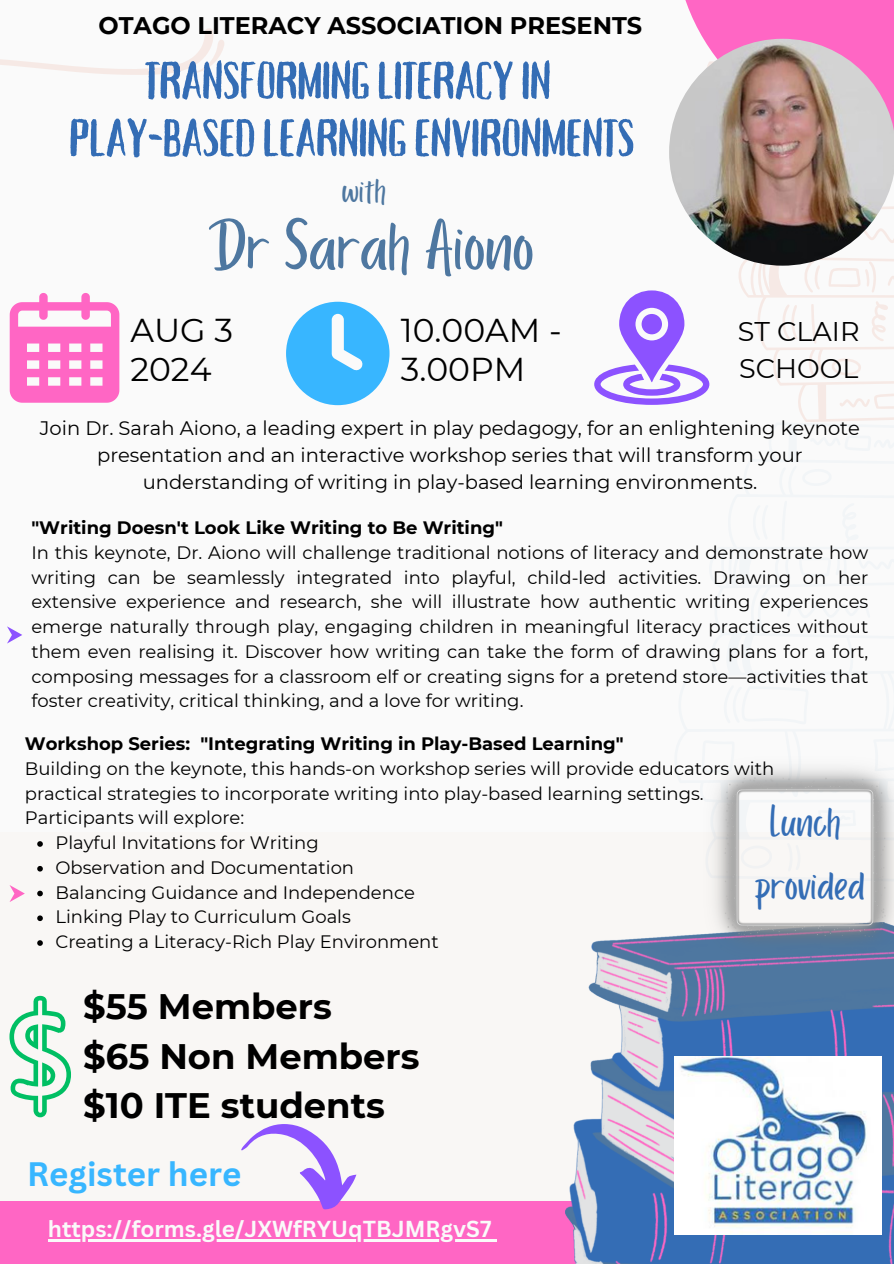
<style>
.page{position:relative;width:894px;height:1264px;background:#fff}
.page>*{position:absolute;margin:0;border:0;box-sizing:border-box;transform-origin:0 0}
.t1{font:75px "Porcelain";color:#4e77a0}
.t2{font:52.5px/57.3px "Tallow Sans TC Brush";color:#346db5;text-align:center}
.t3{font:45.75px/63px "Porcelain";color:#346db5;text-align:center}
.t4{font:37.5px "Porcelain";color:#4e77a0}
.t5{font:700 35.4px/49.5px "Montserrat";color:#000}
.t6{font:33px/39.3px "Montserrat";color:#000}
.t7{font:700 33px "Canva Sans";color:#38b6ff}
.t8{font:27px/37.2px "Montserrat";color:#000}
.t9{font:700 24px "Montserrat";color:#000}
.t10{font:700 22.5px "Canva Sans";color:#fafafa}
.t11{font:19.5px/27px "Montserrat";color:#000;text-align:center}
.t12{font:18px/24.8px "Montserrat";color:#000;text-align:justify}
.t13{font:700 18px "Montserrat";color:#000}
</style>
<div class="page">
<div style="left:0;top:0;width:893px;height:1263px;background:#fafafa"></div>
<div style="left:0;top:831px;width:893px;height:432px;background:#f9f7f5"></div>
<svg style="left:7px;top:626px;width:15px;height:17px"></svg>
<svg style="left:10px;top:293px;width:109px;height:110px"></svg>
<svg style="left:286px;top:302px;width:103px;height:103px"></svg>
<svg style="left:708px;top:266px;width:185px;height:156px"></svg>
<div style="left:0;top:1201px;width:893px;height:62px;background:#ff66c4"></div>
<svg style="left:565px;top:934px;width:328px;height:329px;background:#7a93c0"></svg>
<svg style="left:0;top:28px;width:224px;height:47px"></svg>
<div style="left:674px;top:0;width:219px;height:139px;background:#ff66c4"></div>
<img style="left:674px;top:1056px;width:207px;height:178px">
<svg style="left:9px;top:885px;width:16px;height:16px"></svg>
<svg style="left:9px;top:995px;width:62px;height:122px"></svg>
<svg style="left:594px;top:290px;width:114px;height:115px"></svg>
<svg style="left:241px;top:1124px;width:115px;height:85px"></svg>
<img style="left:669px;top:39px;width:224px;height:227px">
<img style="left:703px;top:761px;width:190px;height:197px">
<hr style="left:48px;top:1239px;width:443px;height:2px;background:#fafafa">
<svg style="left:491px;top:1239px;width:6px;height:2px"></svg>
<svg style="left:37px;top:841px;width:6px;height:5px"></svg>
<svg style="left:37px;top:866px;width:6px;height:5px"></svg>
<svg style="left:37px;top:890px;width:6px;height:6px"></svg>
<svg style="left:37px;top:915px;width:6px;height:6px"></svg>
<svg style="left:37px;top:940px;width:6px;height:5px"></svg>
<p class="t9" style="left:98px;top:11px;width:545px">OTAGO LITERACY ASSOCIATION PRESENTS</p>
<p class="t2" style="left:69px;top:53px;width:566px">TRANSFORMINGLITERACY IN<br>PLAY-BASEDLEARNINGENVIRONMENTS</p>
<p class="t4" style="left:342px;top:170px;width:45px">with</p>
<p class="t1" style="left:207px;top:205px;width:327px">Dr Sarah Aiono</p>
<h5 class="t6" style="left:130px;top:310px;width:104px">AUG 3<br>2024</h5>
<h1 class="t6" style="left:400px;top:310px;width:162px">10.00AM -<br>3.00PM</h1>
<p class="t8" style="left:737px;top:312px;width:123px">ST CLAIR<br>SCHOOL</p>
<p class="t11" style="left:40px;top:414px;width:821px">Join Dr. Sarah Aiono, a leading expert in play pedagogy, for an enlightening keynote presentation and an interactive workshop series that will transform your understanding of writing in play-based learning environments.</p>
<p class="t13" style="left:31px;top:516px;width:473px">"Writing Doesn't Look Like Writing to Be Writing"</p>
<p class="t12" style="left:31px;top:540px;width:838px">In this keynote, Dr. Aiono will challenge traditional notions of literacy and demonstrate how writing can be seamlessly integrated into playful, child-led activities. Drawing on her extensive experience and research, she will illustrate how authentic writing experiences emerge naturally through play, engaging children in meaningful literacy practices without them even realising it. Discover how writing can take the form of drawing plans for a fort, composing messages for a classroom elf or creating signs for a pretend store—activities that foster creativity, critical thinking, and a love for writing.</p>
<p class="t13" style="left:25px;top:732px;width:600px">Workshop Series: "Integrating Writing in Play-Based Learning"</p>
<p class="t12" style="left:25px;top:756px;width:750px;text-align:left">Building on the keynote, this hands-on workshop series will provide educators with practical strategies to incorporate writing into play-based learning settings.<br>Participants will explore:</p>
<p class="t12" style="left:55px;top:830px;width:265px">Playful Invitations for Writing</p>
<p class="t12" style="left:55px;top:855px;width:300px">Observation and Documentation</p>
<p class="t12" style="left:55px;top:879px;width:361px">Balancing Guidance and Independence</p>
<p class="t12" style="left:55px;top:904px;width:297px">Linking Play to Curriculum Goals</p>
<p class="t12" style="left:55px;top:929px;width:384px">Creating a Literacy-Rich Play Environment</p>
<h6 class="t3" style="left:754px;top:792px;width:112px">Lunch provided</h6>
<p class="t5" style="left:83px;top:981px;width:338px">$55 Members<br>$65 Non Members $10 ITE students</p>
<p class="t7" style="left:27px;top:1150px;width:215px">Register here</p>
<p class="t10" style="left:48px;top:1213px;width:445px">https://forms.gle/JXWfRYUqTBJMRgvS7</p>
</div>
